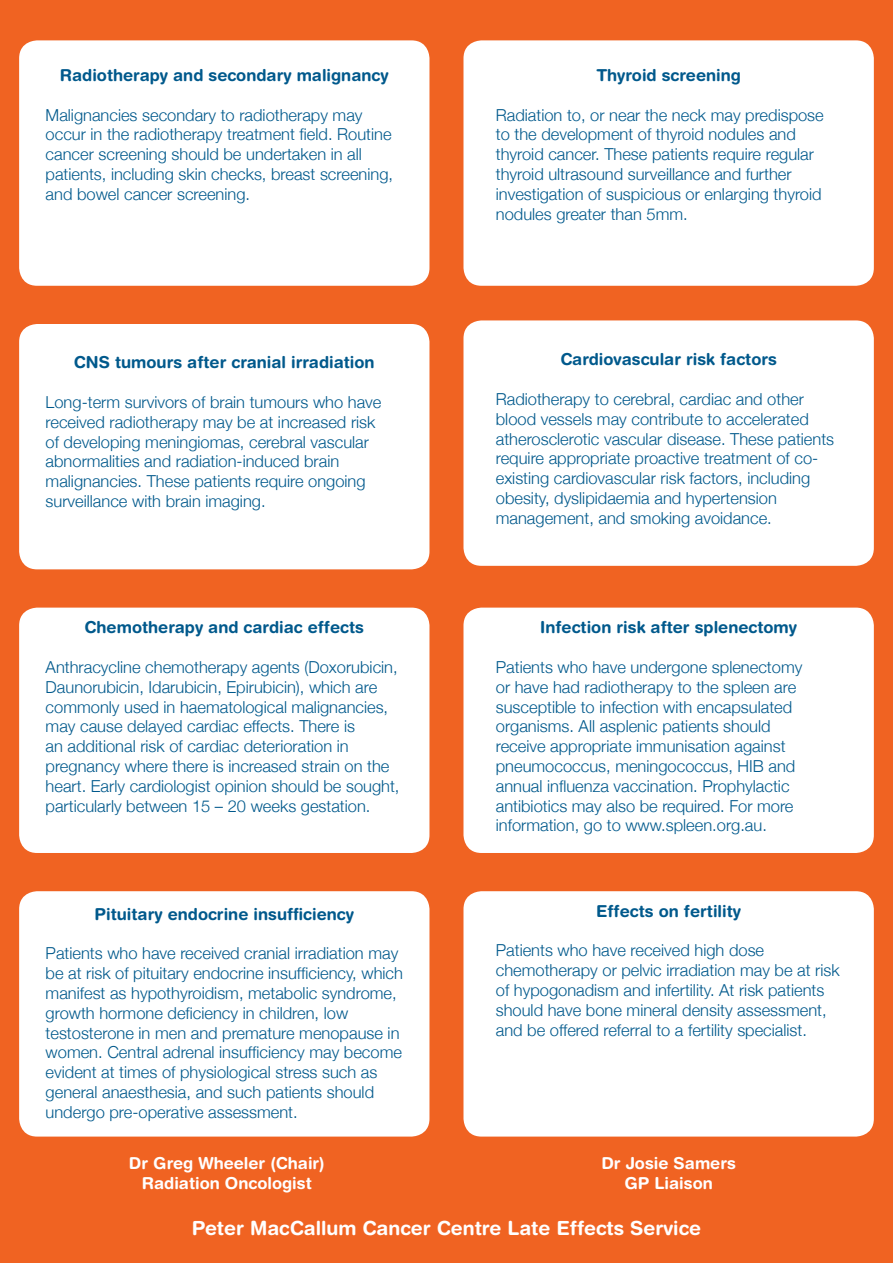
<style>
.page{position:relative;width:893px;height:1263px;background:#f06322}
.page>*{position:absolute;margin:0;border:0;box-sizing:border-box;transform-origin:0 0}
.t1{font:700 19.5px "Helvetica Rounded";color:#fff}
.t2{font:300 16.5px/19.8px "Helvetica Neue";color:#00598c}
.t3{font:700 16.5px "Helvetica Rounded";color:#00598c}
.t4{font:700 16.5px "Helvetica Rounded";color:#fff}
</style>
<div class="page">
<div style="left:19px;top:891px;width:410px;height:245px;background:#fff;border-radius:18px"></div>
<div style="left:463px;top:891px;width:411px;height:245px;background:#fff;border-radius:18px"></div>
<div style="left:463px;top:608px;width:411px;height:245px;background:#fff;border-radius:18px"></div>
<div style="left:463px;top:320px;width:411px;height:246px;background:#fff;border-radius:18px"></div>
<div style="left:463px;top:40px;width:411px;height:246px;background:#fff;border-radius:18px"></div>
<div style="left:19px;top:608px;width:410px;height:245px;background:#fff;border-radius:18px"></div>
<div style="left:19px;top:324px;width:410px;height:245px;background:#fff;border-radius:18px"></div>
<div style="left:19px;top:40px;width:410px;height:246px;background:#fff;border-radius:18px"></div>
<p class="t3" style="left:60px;top:65px;width:330px">Radiotherapy and secondary malignancy</p>
<p class="t2" style="left:46px;top:104px;width:349px">Malignancies secondary to radiotherapy may occur in the radiotherapy treatment field. Routine cancer screening should be undertaken in all patients, including skin checks, breast screening, and bowel cancer screening.</p>
<p class="t3" style="left:74px;top:352px;width:302px">CNS tumours after cranial irradiation</p>
<p class="t2" style="left:46px;top:391px;width:337px">Long-term survivors of brain tumours who have received radiotherapy may be at increased risk of developing meningiomas, cerebral vascular abnormalities and radiation-induced brain malignancies. These patients require ongoing surveillance with brain imaging.</p>
<p class="t3" style="left:85px;top:617px;width:281px">Chemotherapy and cardiac effects</p>
<p class="t2" style="left:46px;top:656px;width:355px">Anthracycline chemotherapy agents (Doxorubicin, Daunorubicin, Idarubicin, Epirubicin), which are commonly used in haematological malignancies, may cause delayed cardiac effects. There is<br>an additional risk of cardiac deterioration in pregnancy where there is increased strain on the heart. Early cardiologist opinion should be sought, particularly between 15 – 20 weeks gestation.</p>
<p class="t3" style="left:95px;top:904px;width:261px">Pituitary endocrine insufficiency</p>
<p class="t2" style="left:46px;top:942px;width:359px">Patients who have received cranial irradiation may be at risk of pituitary endocrine insufficiency, which manifest as hypothyroidism, metabolic syndrome, growth hormone deficiency in children, low testosterone in men and premature menopause in women. Central adrenal insufficiency may become evident at times of physiological stress such as general anaesthesia, and such patients should undergo pre-operative assessment.</p>
<p class="t3" style="left:596px;top:65px;width:146px">Thyroid screening</p>
<p class="t2" style="left:496px;top:104px;width:329px">Radiation to, or near the neck may predispose to the development of thyroid nodules and thyroid cancer. These patients require regular thyroid ultrasound surveillance and further investigation of suspicious or enlarging thyroid nodules greater than 5mm.</p>
<p class="t3" style="left:560px;top:349px;width:218px">Cardiovascular risk factors</p>
<p class="t2" style="left:496px;top:388px;width:340px">Radiotherapy to cerebral, cardiac and other blood vessels may contribute to accelerated atherosclerotic vascular disease. These patients require appropriate proactive treatment of co&shy;existing cardiovascular risk factors, including obesity, dyslipidaemia and hypertension management, and smoking avoidance.</p>
<p class="t3" style="left:540px;top:617px;width:258px">Infection risk after splenectomy</p>
<p class="t2" style="left:496px;top:656px;width:308px">Patients who have undergone splenectomy or have had radiotherapy to the spleen are susceptible to infection with encapsulated organisms. All asplenic patients should receive appropriate immunisation against pneumococcus, meningococcus, HIB and annual influenza vaccination. Prophylactic antibiotics may also be required. For more information, go to www.spleen.org.au.</p>
<p class="t3" style="left:596px;top:901px;width:146px">Effects on fertility</p>
<p class="t2" style="left:496px;top:940px;width:345px">Patients who have received high dose chemotherapy or pelvic irradiation may be at risk of hypogonadism and infertility. At risk patients should have bone mineral density assessment, and be offered referral to a fertility specialist.</p>
<p class="t4" style="left:129px;top:1153px;width:197px">Dr Greg Wheeler (Chair)</p>
<p class="t4" style="left:142px;top:1173px;width:171px">Radiation Oncologist</p>
<p class="t1" style="left:192px;top:1216px;width:511px">Peter MacCallum Cancer Centre Late Effects Service</p>
<p class="t4" style="left:601px;top:1153px;width:136px">Dr Josie Samers</p>
<p class="t4" style="left:624px;top:1173px;width:90px">GP Liaison</p>
</div>
